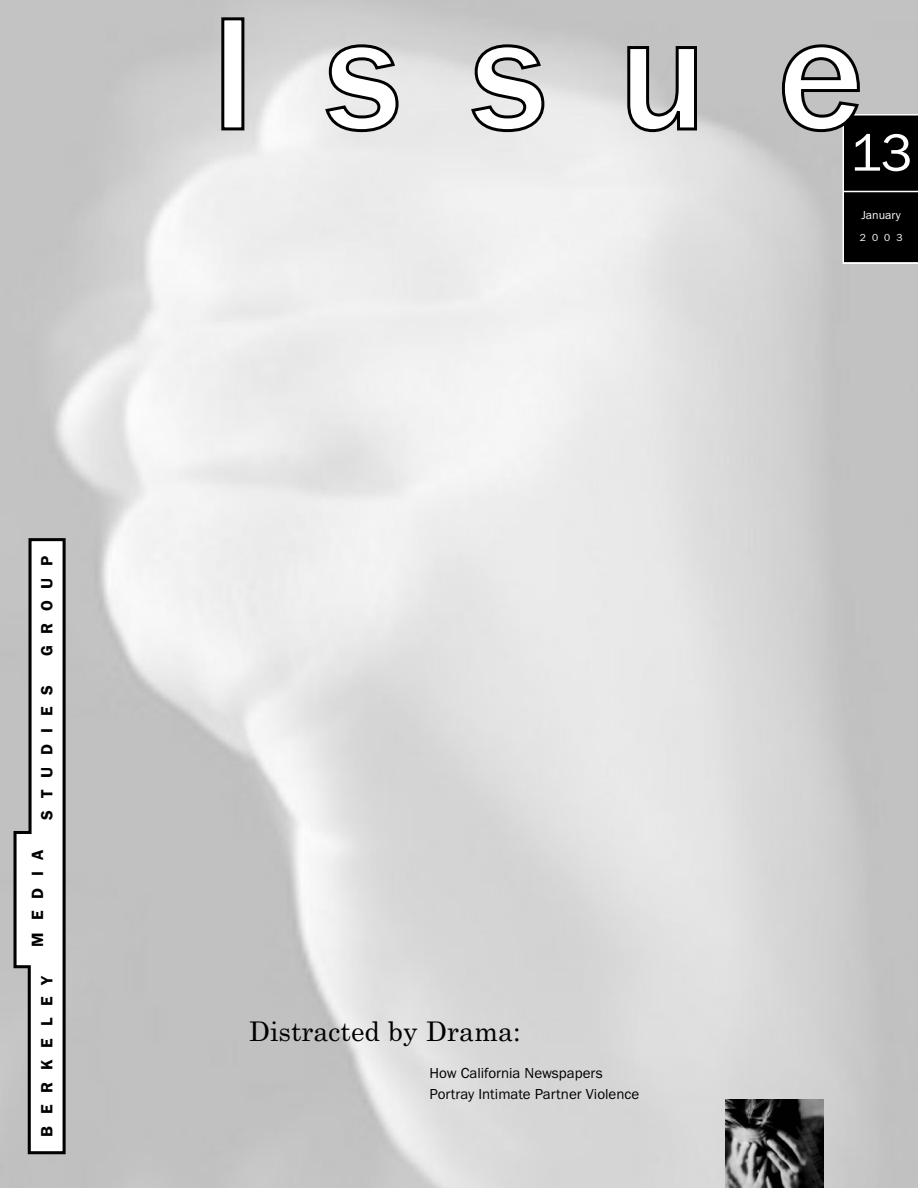
<style>
.page{position:relative;width:918px;height:1188px;background:#fff}
.page>*{position:absolute;margin:0;border:0;box-sizing:border-box;transform-origin:0 0}
.t1{font:54px "Franklin Gothic";color:#fff}
.t2{font:27px "Century Schoolbook";color:#000}
.t3{font:600 16.8px "Franklin Gothic";letter-spacing:.7em;color:#000}
.t4{font:15px/21px "Franklin Gothic";color:#000}
.t5{font:12px "Franklin Gothic";color:#fff}
.t6{font:10.5px "Franklin Gothic";color:#fff}
</style>
<div class="page">
<img style="left:0;top:0;width:918px;height:1188px">
<img style="left:725px;top:1100px;width:98px;height:88px">
<svg style="left:14px;top:538px;width:52px;height:616px"></svg>
<div style="left:221px;top:17px;width:23px;height:113px;background:#fff;border:3px solid #000"></div>
<svg style="left:323px;top:43px;width:77px;height:91px"></svg>
<svg style="left:469px;top:43px;width:77px;height:91px"></svg>
<svg style="left:626px;top:45px;width:73px;height:89px"></svg>
<svg style="left:780px;top:43px;width:138px;height:221px;background:#7d7d7d"></svg>
<p class="t3" style="left:41px;top:656px;width:102px;rotate:-90deg">GROUP</p>
<p class="t3" style="left:41px;top:820px;width:137px;rotate:-90deg">STUDIES</p>
<p class="t3" style="left:32px;top:947px;width:99px;rotate:-90deg">MEDIA</p>
<p class="t3" style="left:41px;top:1137px;width:164px;rotate:-90deg">BERKELEY</p>
<h2 class="t2" style="left:249px;top:1021px;width:273px">Distracted by Drama:</h2>
<p class="t4" style="left:430px;top:1063px;width:211px">How California Newspapers<br>Portray Intimate Partner Violence</p>
<h1 class="t1" style="left:850px;top:134px;width:64px">13</h1>
<p class="t5" style="left:862px;top:210px;width:41px">January</p>
<p class="t6" style="left:860px;top:234px;width:44px">2003</p>
</div>
